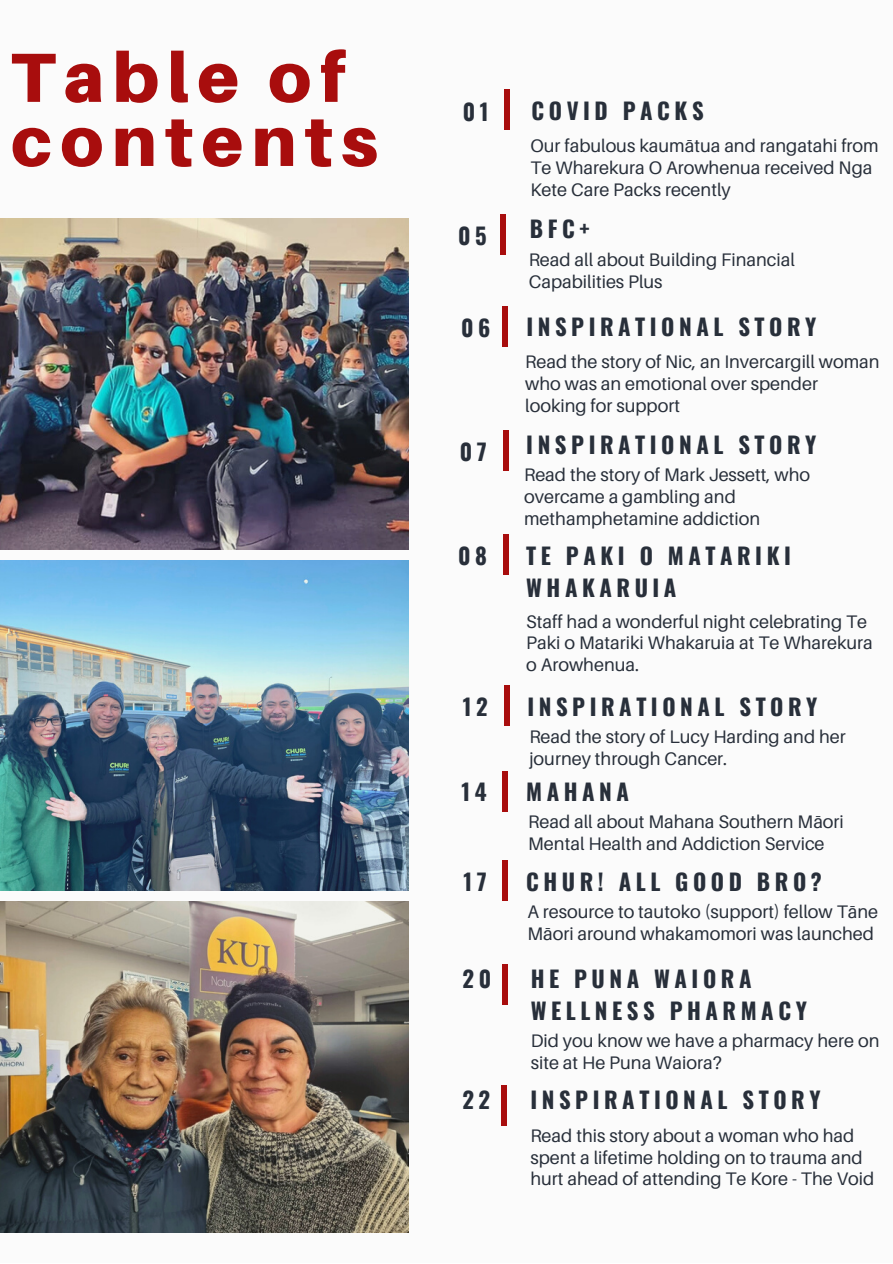
<style>
.page{position:relative;width:893px;height:1264px;background:#fff}
.page>*{position:absolute;margin:0;border:0;box-sizing:border-box;transform-origin:0 0}
.t1{font:900 69.6px/64.1px "Aileron";letter-spacing:.12em;color:#a80d0d}
.t2{font:700 22.65px/31.7px "Oswald";letter-spacing:.2em;color:#282f3a}
.t3{font:18.15px/21.9px "Aileron";color:#282f3a}
</style>
<div class="page">
<div style="left:0;top:0;width:892px;height:1262px;background:#fbfbfb"></div>
<img style="left:0;top:219px;width:408px;height:330px">
<img style="left:0;top:901px;width:408px;height:331px">
<img style="left:0;top:560px;width:408px;height:330px">
<div style="left:504px;top:89px;width:6px;height:41px;background:#a80d0d"></div>
<div style="left:500px;top:214px;width:5px;height:41px;background:#a80d0d"></div>
<div style="left:502px;top:306px;width:6px;height:40px;background:#a80d0d"></div>
<div style="left:502px;top:430px;width:6px;height:40px;background:#a80d0d"></div>
<div style="left:502px;top:534px;width:6px;height:41px;background:#a80d0d"></div>
<div style="left:502px;top:770px;width:6px;height:41px;background:#a80d0d"></div>
<div style="left:502px;top:860px;width:6px;height:41px;background:#a80d0d"></div>
<div style="left:501px;top:964px;width:6px;height:40px;background:#a80d0d"></div>
<div style="left:501px;top:1085px;width:6px;height:40px;background:#a80d0d"></div>
<div style="left:503px;top:685px;width:6px;height:40px;background:#a80d0d"></div>
<h1 class="t1" style="left:11px;top:45px;width:368px">Table of contents</h1>
<p class="t2" style="left:462px;top:98px;width:27px">01</p>
<p class="t2" style="left:531px;top:96px;width:174px">COVID PACKS</p>
<p class="t3" style="left:530px;top:135px;width:350px">Our fabulous kaumātua and rangatahi from<br>Te Wharekura O Arowhenua received Nga<br>Kete Care Packs recently</p>
<p class="t2" style="left:458px;top:221px;width:30px">05</p>
<p class="t2" style="left:529px;top:215px;width:61px">BFC+</p>
<p class="t3" style="left:528px;top:249px;width:268px">Read all about Building Financial<br>Capabilities Plus</p>
<p class="t2" style="left:461px;top:313px;width:31px">06</p>
<p class="t2" style="left:526px;top:312px;width:291px">INSPIRATIONAL STORY</p>
<p class="t3" style="left:525px;top:351px;width:356px">Read the story of Nic, an Invercargill woman who was an emotional over spender looking for support</p>
<p class="t2" style="left:460px;top:437px;width:28px">07</p>
<p class="t2" style="left:526px;top:430px;width:291px">INSPIRATIONAL STORY</p>
<p class="t3" style="left:524px;top:464px;width:287px">Read the story of Mark Jessett, who overcame a gambling and methamphetamine addiction</p>
<p class="t2" style="left:458px;top:541px;width:30px">08</p>
<p class="t2" style="left:526px;top:541px;width:266px">TE PAKI O MATARIKI<br>WHAKARUIA</p>
<p class="t3" style="left:526px;top:610px;width:348px">Staff had a wonderful night celebrating Te<br>Paki o Matariki Whakaruia at Te Wharekura o Arowhenua.</p>
<p class="t2" style="left:463px;top:692px;width:27px">12</p>
<p class="t2" style="left:527px;top:692px;width:291px">INSPIRATIONAL STORY</p>
<p class="t3" style="left:529px;top:725px;width:318px">Read the story of Lucy Harding and her journey through Cancer.</p>
<p class="t2" style="left:461px;top:777px;width:27px">14</p>
<p class="t2" style="left:526px;top:777px;width:104px">MAHANA</p>
<p class="t3" style="left:528px;top:811px;width:317px">Read all about Mahana Southern Māori<br>Mental Health and Addiction Service</p>
<p class="t2" style="left:463px;top:867px;width:25px">17</p>
<p class="t2" style="left:526px;top:867px;width:297px">CHUR! ALL GOOD BRO?</p>
<p class="t3" style="left:527px;top:900px;width:352px">A resource to tautoko (support) fellow Tāne<br>Māori around whakamomori was launched</p>
<p class="t2" style="left:462px;top:964px;width:30px">20</p>
<p class="t2" style="left:530px;top:964px;width:277px">HE PUNA WAIORA<br>WELLNESS PHARMACY</p>
<p class="t3" style="left:530px;top:1029px;width:350px">Did you know we have a pharmacy here on site at He Puna Waiora?</p>
<p class="t2" style="left:462px;top:1084px;width:29px">22</p>
<p class="t2" style="left:530px;top:1085px;width:291px">INSPIRATIONAL STORY</p>
<p class="t3" style="left:530px;top:1124px;width:345px">Read this story about a woman who had spent a lifetime holding on to trauma and hurt ahead of attending Te Kore - The Void</p>
</div>
